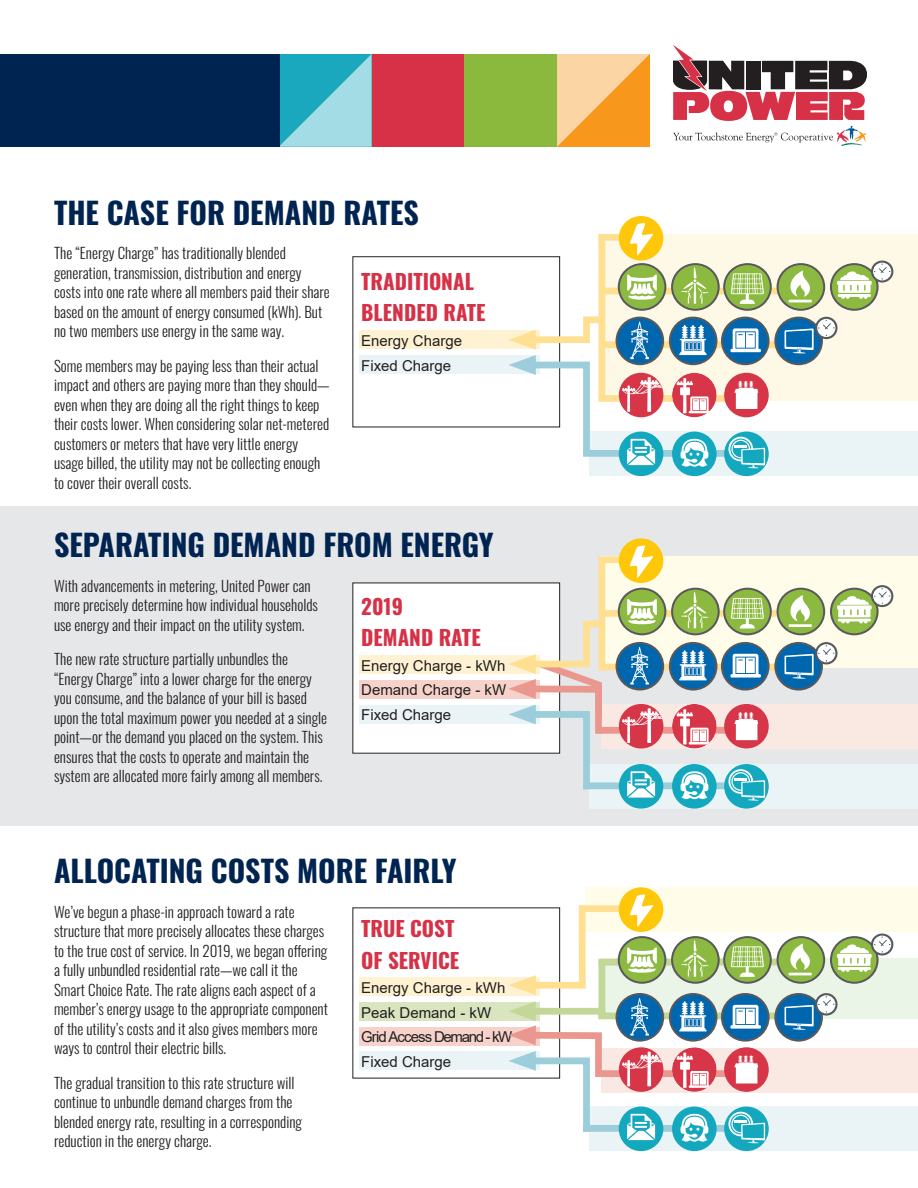
<style>
.page{position:relative;width:918px;height:1188px;background:#fff}
.page>*{position:absolute;margin:0;border:0;box-sizing:border-box;transform-origin:0 0}
.t1{font:700 30px "Oswald";color:#002451}
.subsub{font:700 21px "Oswald";color:#d63146}
.t2{font:300 15px/19.5px "Oswald";color:#231f20}
.subsub-2{font:15px "Arial";color:#231f20}
.subsub-3{font:15px "Arial";letter-spacing:-.06em;color:#231f20}
</style>
<div class="page">
<svg style="left:279px;top:54px;width:93px;height:93px;background:#5dc0cf"></svg>
<div style="left:0;top:54px;width:279px;height:93px;background:#002451"></div>
<div style="left:372px;top:54px;width:92px;height:93px;background:#d63146"></div>
<svg style="left:673px;top:45px;width:194px;height:101px"></svg>
<div style="left:464px;top:54px;width:93px;height:93px;background:#8bb93e"></div>
<svg style="left:557px;top:54px;width:93px;height:93px;background:#f8b65f"></svg>
<div style="left:0;top:506px;width:918px;height:320px;background:#e6e7e9"></div>
<div style="left:602px;top:235px;width:316px;height:166px;background:#fef8e7"></div>
<div style="left:590px;top:432px;width:328px;height:44px;background:#eaf4f6"></div>
<div style="left:359px;top:355px;width:180px;height:18px;background:#eaf4f6"></div>
<div style="left:359px;top:330px;width:180px;height:18px;background:#fef2d2"></div>
<div style="left:602px;top:288px;width:212px;height:6px;background:#ffe093"></div>
<div style="left:599px;top:234px;width:36px;height:7px;background:#ffe093"></div>
<div style="left:599px;top:235px;width:6px;height:166px;background:#ffe093"></div>
<div style="left:602px;top:341px;width:212px;height:7px;background:#ffe093"></div>
<div style="left:599px;top:395px;width:163px;height:7px;background:#ffe093"></div>
<svg style="left:509px;top:313px;width:100px;height:148px"></svg>
<div style="left:583px;top:450px;width:174px;height:7px;background:#9bcdda"></div>
<div style="left:619px;top:432px;width:44px;height:44px;background:#14a8bf;border-radius:50%"></div>
<svg style="left:627px;top:439px;width:28px;height:26px"></svg>
<div style="left:672px;top:432px;width:45px;height:44px;background:#14a8bf;border-radius:50%"></div>
<svg style="left:681px;top:439px;width:27px;height:28px"></svg>
<div style="left:724px;top:432px;width:45px;height:44px;background:#14a8bf;border-radius:50%"></div>
<svg style="left:728px;top:437px;width:37px;height:31px"></svg>
<div style="left:619px;top:373px;width:44px;height:44px;background:#d63647;border-radius:50%"></div>
<svg style="left:622px;top:373px;width:41px;height:39px"></svg>
<svg style="left:672px;top:373px;width:45px;height:44px"></svg>
<svg style="left:677px;top:378px;width:33px;height:35px"></svg>
<div style="left:724px;top:373px;width:45px;height:44px;background:#d63647;border-radius:50%"></div>
<svg style="left:734px;top:381px;width:24px;height:28px"></svg>
<div style="left:619px;top:216px;width:44px;height:45px;background:#ffc70a;border-radius:50%"></div>
<svg style="left:618px;top:223px;width:275px;height:88px"></svg>
<svg style="left:616px;top:317px;width:222px;height:48px"></svg>
<div style="left:590px;top:764px;width:328px;height:45px;background:#eaf4f6"></div>
<div style="left:602px;top:704px;width:316px;height:45px;background:#fae8e3"></div>
<div style="left:602px;top:556px;width:316px;height:112px;background:#fffde9"></div>
<div style="left:353px;top:583px;width:207px;height:170px;background:#fff"></div>
<div style="left:359px;top:655px;width:180px;height:18px;background:#fef2d2"></div>
<div style="left:359px;top:680px;width:180px;height:18px;background:#f6d2ca"></div>
<div style="left:359px;top:706px;width:180px;height:18px;background:#eaf4f6"></div>
<div style="left:602px;top:610px;width:205px;height:7px;background:#ffe093"></div>
<div style="left:599px;top:556px;width:52px;height:7px;background:#ffe093"></div>
<div style="left:599px;top:557px;width:6px;height:113px;background:#ffe093"></div>
<div style="left:602px;top:664px;width:212px;height:6px;background:#ffe093"></div>
<div style="left:599px;top:727px;width:163px;height:7px;background:#ea988f"></div>
<div style="left:583px;top:782px;width:174px;height:7px;background:#9bcdda"></div>
<div style="left:619px;top:764px;width:44px;height:45px;background:#14a8bf;border-radius:50%"></div>
<svg style="left:627px;top:771px;width:28px;height:27px"></svg>
<div style="left:672px;top:764px;width:45px;height:45px;background:#14a8bf;border-radius:50%"></div>
<svg style="left:681px;top:771px;width:27px;height:29px"></svg>
<svg style="left:724px;top:764px;width:45px;height:45px"></svg>
<svg style="left:728px;top:769px;width:37px;height:32px"></svg>
<div style="left:619px;top:704px;width:44px;height:45px;background:#d63647;border-radius:50%"></div>
<svg style="left:622px;top:704px;width:41px;height:39px"></svg>
<svg style="left:672px;top:704px;width:45px;height:45px"></svg>
<svg style="left:677px;top:709px;width:33px;height:36px"></svg>
<div style="left:724px;top:704px;width:45px;height:45px;background:#d63647;border-radius:50%"></div>
<svg style="left:734px;top:712px;width:24px;height:28px"></svg>
<div style="left:619px;top:538px;width:44px;height:45px;background:#ffc70a;border-radius:50%"></div>
<svg style="left:630px;top:545px;width:23px;height:33px"></svg>
<svg style="left:509px;top:617px;width:100px;height:179px"></svg>
<svg style="left:618px;top:585px;width:275px;height:50px"></svg>
<svg style="left:616px;top:642px;width:222px;height:49px"></svg>
<div style="left:590px;top:1106px;width:328px;height:45px;background:#eaf4f6"></div>
<div style="left:602px;top:1048px;width:316px;height:45px;background:#fae8e3"></div>
<div style="left:586px;top:887px;width:332px;height:45px;background:#fffde9"></div>
<div style="left:602px;top:959px;width:316px;height:60px;background:#eaf4e7"></div>
<div style="left:359px;top:978px;width:180px;height:18px;background:#fef2d2"></div>
<div style="left:359px;top:1002px;width:180px;height:18px;background:#d9e5be"></div>
<div style="left:359px;top:1052px;width:180px;height:18px;background:#eaf4f6"></div>
<div style="left:359px;top:1027px;width:180px;height:18px;background:#f6d2ca"></div>
<div style="left:599px;top:959px;width:215px;height:7px;background:#c2d798"></div>
<div style="left:580px;top:905px;width:71px;height:7px;background:#ffe093"></div>
<div style="left:599px;top:960px;width:6px;height:59px;background:#c2d798"></div>
<div style="left:599px;top:1012px;width:215px;height:7px;background:#c2d798"></div>
<div style="left:599px;top:1070px;width:163px;height:7px;background:#ea988f"></div>
<div style="left:583px;top:1125px;width:174px;height:7px;background:#9bcdda"></div>
<div style="left:619px;top:1107px;width:44px;height:44px;background:#14a8bf;border-radius:50%"></div>
<svg style="left:627px;top:1114px;width:28px;height:26px"></svg>
<div style="left:672px;top:1107px;width:45px;height:44px;background:#14a8bf;border-radius:50%"></div>
<svg style="left:681px;top:1114px;width:27px;height:28px"></svg>
<svg style="left:724px;top:1107px;width:45px;height:44px"></svg>
<svg style="left:728px;top:1112px;width:37px;height:31px"></svg>
<div style="left:619px;top:1047px;width:44px;height:45px;background:#d63647;border-radius:50%"></div>
<svg style="left:672px;top:1047px;width:45px;height:45px"></svg>
<svg style="left:724px;top:1047px;width:45px;height:45px"></svg>
<div style="left:619px;top:887px;width:44px;height:45px;background:#ffc70a;border-radius:50%"></div>
<svg style="left:630px;top:894px;width:23px;height:33px"></svg>
<svg style="left:509px;top:899px;width:80px;height:96px"></svg>
<svg style="left:509px;top:1001px;width:96px;height:137px"></svg>
<svg style="left:618px;top:933px;width:275px;height:51px"></svg>
<svg style="left:616px;top:993px;width:222px;height:95px"></svg>
<p class="t1" style="left:54px;top:197px;width:366px">THE CASE FOR DEMAND RATES</p>
<p class="t2" style="left:54px;top:242px;width:277px">The “Energy Charge” has traditionally blended generation, transmission, distribution and energy costs into one rate where all members paid their share based on the amount of energy consumed (kWh). But no two members use energy in the same way.</p>
<p class="t2" style="left:54px;top:354px;width:277px">Some members may be paying less than their actual impact and others are paying more than they should— even when they are doing all the right things to keep their costs lower. When considering solar net-metered customers or meters that have very little energy usage billed, the utility may not be collecting enough to cover their overall costs.</p>
<p class="subsub" style="left:361px;top:271px;width:114px">TRADITIONAL</p>
<p class="subsub" style="left:361px;top:302px;width:126px">BLENDED RATE</p>
<p class="subsub-2" style="left:361px;top:331px;width:102px">Energy Charge</p>
<p class="subsub-2" style="left:361px;top:355px;width:92px">Fixed Charge</p>
<p class="t1" style="left:54px;top:529px;width:441px">SEPARATING DEMAND FROM ENERGY</p>
<p class="t2" style="left:54px;top:574px;width:266px">With advancements in metering, United Power can more precisely determine how individual households use energy and their impact on the utility system.</p>
<p class="t2" style="left:54px;top:648px;width:275px">The new rate structure partially unbundles the “Energy Charge” into a lower charge for the energy you consume, and the balance of your bill is based upon the total maximum power you needed at a single point—or the demand you placed on the system. This ensures that the costs to operate and maintain the system are allocated more fairly among all members.</p>
<p class="subsub" style="left:361px;top:595px;width:43px">2019</p>
<p class="subsub" style="left:361px;top:627px;width:121px">DEMAND RATE</p>
<p class="subsub-2" style="left:361px;top:655px;width:146px">Energy Charge - kWh</p>
<p class="subsub-2" style="left:361px;top:680px;width:147px">Demand Charge - kW</p>
<p class="subsub-2" style="left:361px;top:704px;width:92px">Fixed Charge</p>
<p class="t1" style="left:54px;top:855px;width:404px">ALLOCATING COSTS MORE FAIRLY</p>
<p class="t2" style="left:54px;top:900px;width:275px">We’ve begun a phase-in approach toward a rate structure that more precisely allocates these charges to the true cost of service. In 2019, we began offering a fully unbundled residential rate—we call it the Smart Choice Rate. The rate aligns each aspect of a member’s energy usage to the appropriate component of the utility’s costs and it also gives members more ways to control their electric bills.</p>
<p class="t2" style="left:54px;top:1071px;width:250px">The gradual transition to this rate structure will continue to unbundle demand charges from the blended energy rate, resulting in a corresponding reduction in the energy charge.</p>
<p class="subsub" style="left:361px;top:918px;width:95px">TRUE COST</p>
<p class="subsub" style="left:361px;top:949px;width:100px">OF SERVICE</p>
<p class="subsub-2" style="left:361px;top:977px;width:146px">Energy Charge - kWh</p>
<p class="subsub-2" style="left:361px;top:1002px;width:132px">Peak Demand - kW</p>
<p class="subsub-3" style="left:361px;top:1026px;width:153px">Grid Access Demand - kW</p>
<p class="subsub-2" style="left:361px;top:1051px;width:92px">Fixed Charge</p>
</div>
